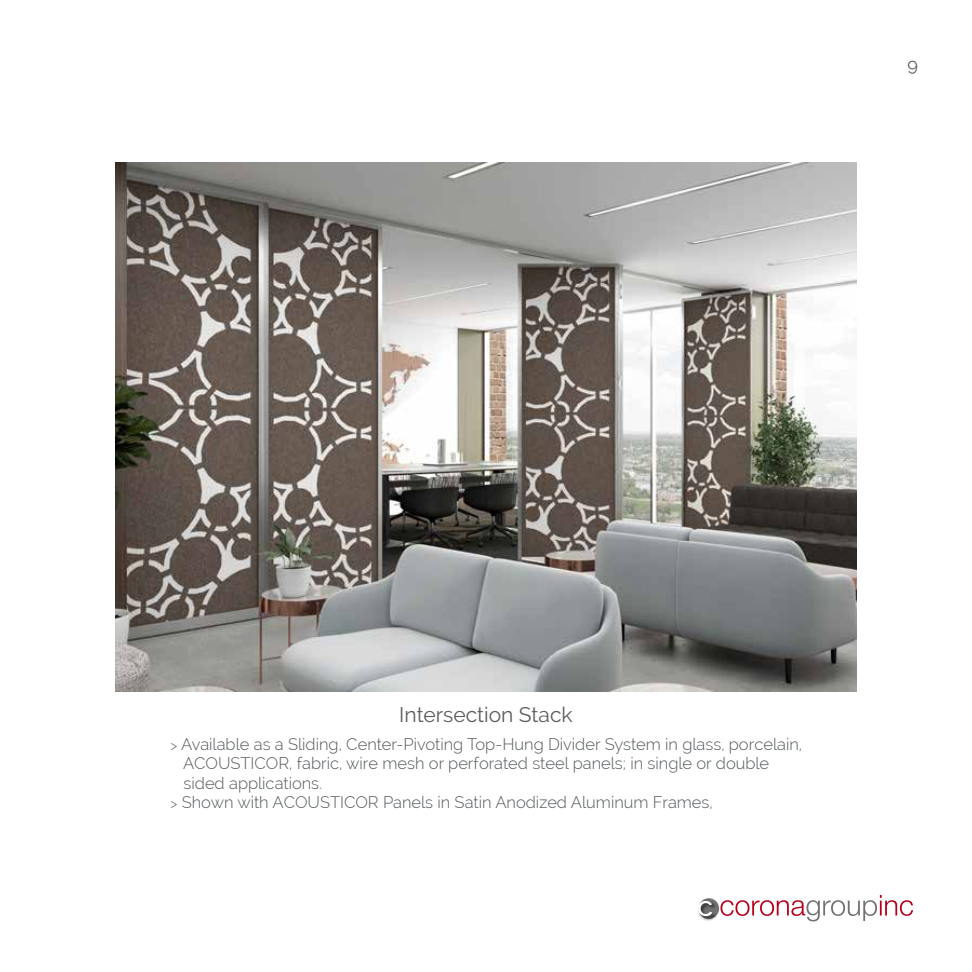
<style>
.page{position:relative;width:972px;height:972px;background:#fff}
.page>*{position:absolute;margin:0;border:0;box-sizing:border-box;transform-origin:0 0}
.t1{font:21px "Raleway";color:#5d5d60}
.t2{font:18px "Raleway";color:#5d5d60}
.t3{font:300 16.5px "Raleway";color:#53575a}
.s1{font-size:13.5px}
</style>
<div class="page">
<img style="left:115px;top:162px;width:742px;height:529px">
<svg style="left:721px;top:895px;width:192px;height:26px"></svg>
<svg style="left:698px;top:898px;width:21px;height:21px"></svg>
<img style="left:699px;top:900px;width:19px;height:21px">
<svg style="left:698px;top:901px;width:14px;height:15px"></svg>
<p class="t2" style="left:907px;top:54px;width:12px">9</p>
<p class="t1" style="left:399px;top:702px;width:175px">Intersection Stack</p>
<p class="t3" style="left:171px;top:734px;width:633px"><span class="s1">&gt;</span> Available as a Sliding, Center-Pivoting Top-Hung Divider System in glass, porcelain,</p>
<p class="t3" style="left:183px;top:754px;width:588px">ACOUSTICOR, fabric, wire mesh or perforated steel panels; in single or double</p>
<p class="t3" style="left:184px;top:773px;width:140px">sided applications.</p>
<p class="t3" style="left:171px;top:793px;width:544px"><span class="s1">&gt;</span> Shown with ACOUSTICOR Panels in Satin Anodized Aluminum Frames,</p>
</div>
